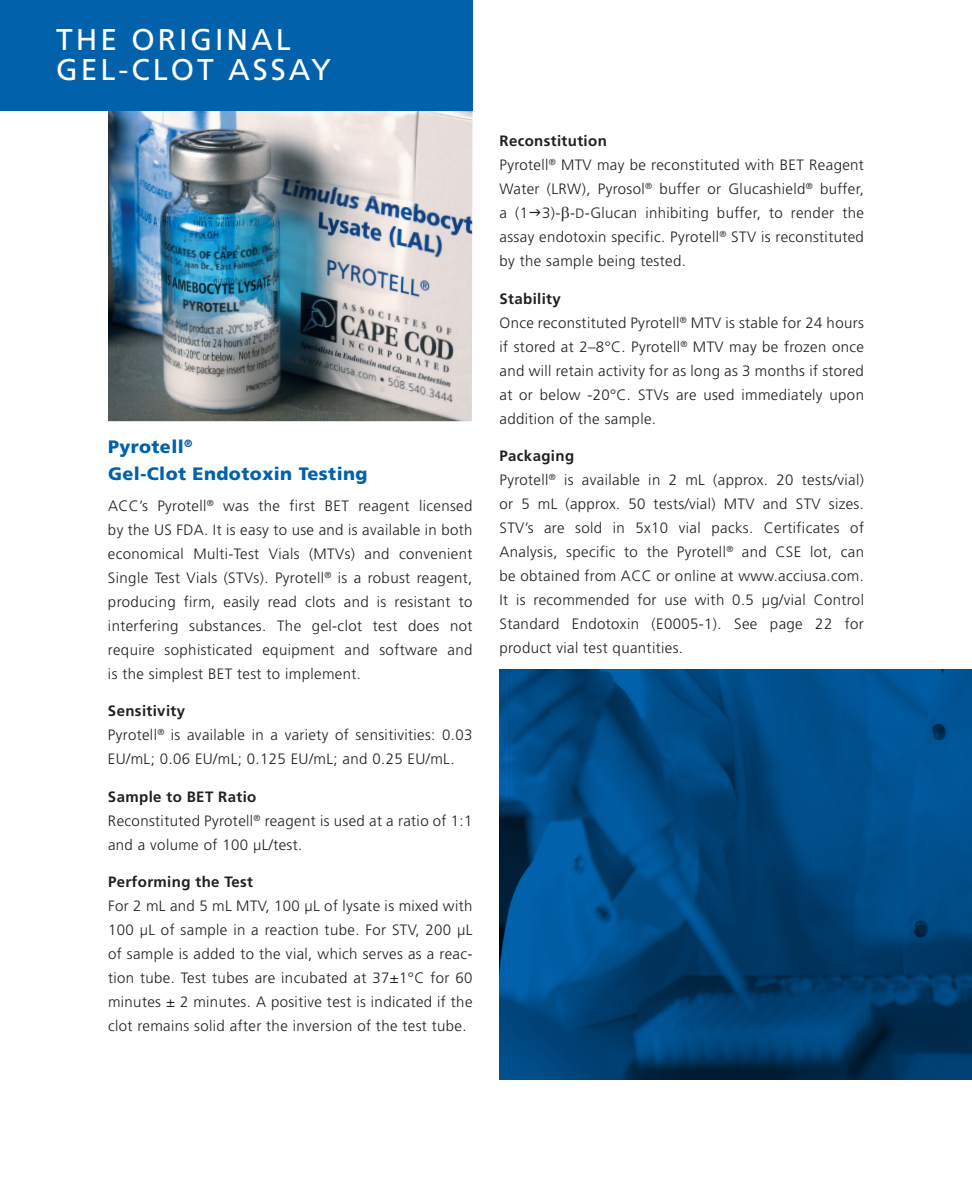
<style>
.page{position:relative;width:972px;height:1188px;background:#fff}
.page>*{position:absolute;margin:0;border:0;box-sizing:border-box;transform-origin:0 0}
.t1{font:30px/30px "Frutiger";letter-spacing:.1em;color:#fff}
.t2{font:900 18px/27px "Frutiger";letter-spacing:.025em;color:#0161aa}
.t3{font:300 15px/24px "Frutiger";letter-spacing:.025em;color:#231f20}
.t4{font:700 15px "Frutiger";letter-spacing:.025em;color:#231f20}
.s1{font-weight:700}
.s2{font-size:13.5px}
</style>
<div class="page">
<img style="left:108px;top:110px;width:364px;height:311px">
<div style="left:0;top:0;width:472px;height:110px;background:#0161aa"></div>
<svg style="left:500px;top:670px;width:472px;height:410px;background:#00457c"></svg>
<h1 class="t1" style="left:56px;top:25px;width:276px">THE ORIGINAL<br>GEL-CLOT ASSAY</h1>
<p class="t2" style="left:108px;top:433px;width:261px">Pyrotell<sup>®<br></sup>Gel-Clot Endotoxin Testing</p>
<p class="t3" style="left:108px;top:494px;width:366px;text-align:justify">ACC’s Pyrotell<sup>®</sup> was the first BET reagent licensed by the US FDA. It is easy to use and is available in both economical Multi-Test Vials (MTVs) and convenient Single Test Vials (STVs). Pyrotell<sup>®</sup> is a robust reagent, producing firm, easily read clots and is resistant to interfering substances. The gel-clot test does not require sophisticated equipment and software and is the simplest BET test to implement.</p>
<p class="t3" style="left:108px;top:699px;width:366px"><span class="s1">Sensitivity<br></span>Pyrotell<sup>®</sup> is available in a variety of sensitivities: 0. 03<br>EU/mL; 0.06 EU/mL; 0. 125 EU/mL; and 0.25 EU/mL.</p>
<p class="t3" style="left:108px;top:785px;width:366px"><span class="s1">Sample to BET Ratio<br></span>Reconstituted Pyrotell<sup>®</sup> reagent is used at a ratio of 1:1 and a volume of 100 μL/test.</p>
<p class="t4" style="left:108px;top:873px;width:147px">Performing the Test</p>
<p class="t3" style="left:108px;top:894px;width:366px;text-align:justify">For 2 mL and 5 mL MTV, 100 μL of lysate is mixed with 100 μL of sample in a reaction tube. For STV, 200 μL of sample is added to the vial, which serves as a reac&shy;tion tube. Test tubes are incubated at 37±1°C for 60 minutes ± 2 minutes. A positive test is indicated if the clot remains solid after the inversion of the test tube.</p>
<p class="t3" style="left:499px;top:129px;width:366px"><span class="s1">Reconstitution<br></span>Pyrotell<sup>®</sup> MTV may be reconstituted with BET Reagent Water (LRW), Pyrosol<sup>®</sup> buffer or Glucashield<sup>®</sup> buffer, a (1 3)- -<span class="s2">D</span>-Glucan inhibiting buffer, to render the assay endotoxin specific. Pyrotell<sup>®</sup> STV is reconstituted by the sample being tested.</p>
<p class="t3" style="left:499px;top:287px;width:366px"><span class="s1">Stability<br></span>Once reconstituted Pyrotell<sup>®</sup> MTV is stable for 24 hours if stored at 2–8°C. Pyrotell<sup>®</sup> MTV may be frozen once and will retain activity for as long as 3 months if stored at or below -20°C. STVs are used immediately upon addition of the sample.</p>
<p class="t3" style="left:499px;top:444px;width:366px"><span class="s1">Packaging<br></span>Pyrotell<sup>®</sup> is available in 2 mL (approx. 20 tests/vial) or 5 mL (approx. 50 tests/vial) MTV and STV sizes.<br>STV’s are sold in 5x10 vial packs. Certificates of Analysis, specific to the Pyrotell<sup>®</sup> and CSE lot, can be obtained from ACC or online at www.acciusa.com.<br>It is recommended for use with 0. 5 μg/vial Control Standard Endotoxin (E0005-1). See page 22 for product vial test quantities.</p>
</div>
